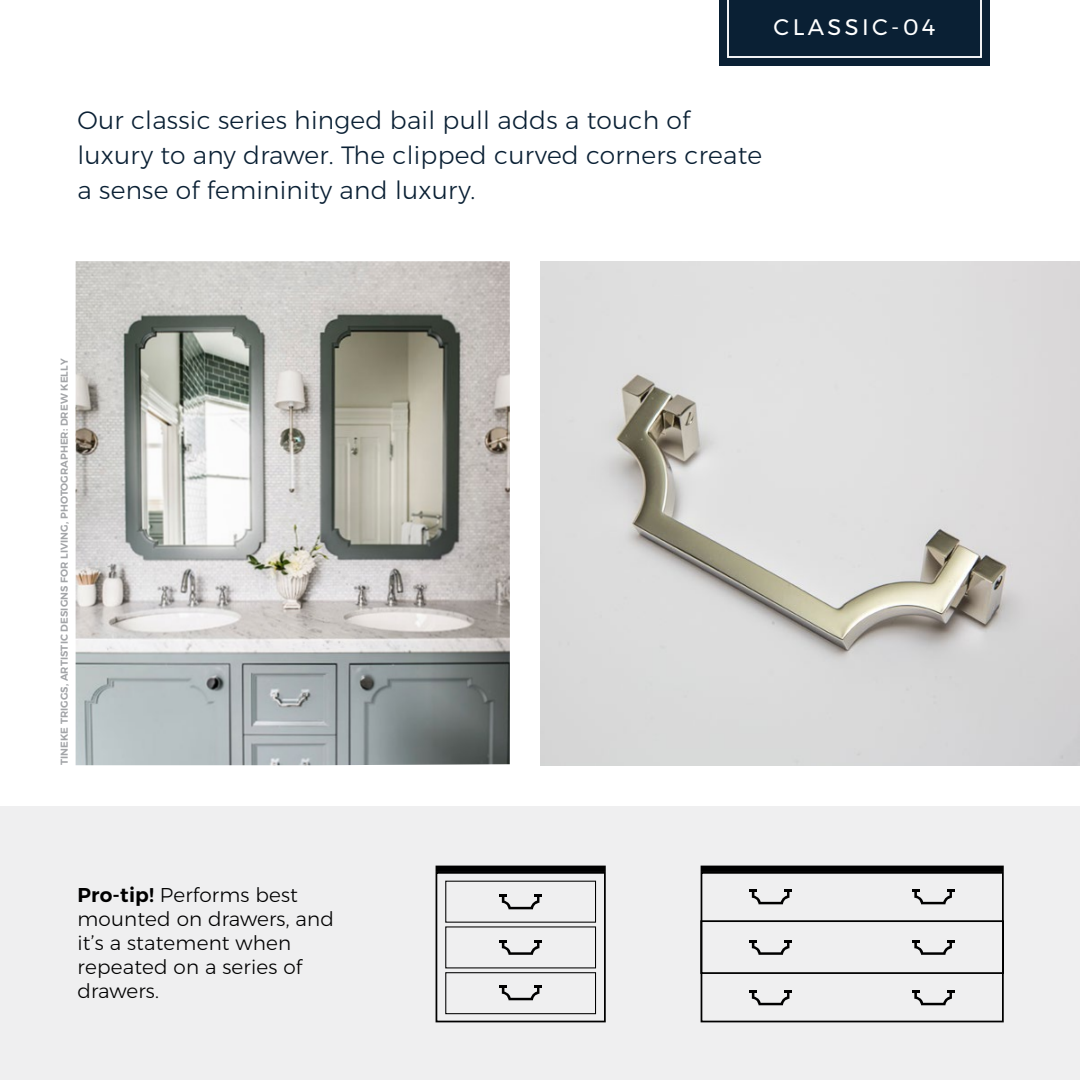
<style>
.page{position:relative;width:1080px;height:1080px;background:#fff}
.page>*{position:absolute;margin:0;border:0;box-sizing:border-box;transform-origin:0 0}
.t1{font:300 25px/35px "Montserrat";letter-spacing:.01em;color:#0a2034}
.t2{font:22.5px "Montserrat";letter-spacing:.15em;color:#fff}
.t3{font:300 20px/24px "Montserrat";letter-spacing:.01em;color:#000}
.t4{font:600 10px "Montserrat";letter-spacing:.01em;color:#a3a5a8}
.s1{font-weight:600}
</style>
<div class="page">
<div style="left:0;top:806px;width:1080px;height:274px;background:#efeff0"></div>
<div style="left:701px;top:872px;width:303px;height:150px;border:2px solid #000"></div>
<div style="left:700px;top:920px;width:304px;height:54px;border:2px solid #000"></div>
<div style="left:701px;top:866px;width:303px;height:6px;border:2px solid #000"></div>
<img style="left:540px;top:261px;width:540px;height:504px">
<img style="left:76px;top:261px;width:434px;height:504px">
<div style="left:719px;top:0;width:271px;height:66px;background:#0a2034"></div>
<svg style="left:727px;top:0;width:255px;height:58px"></svg>
<div style="left:436px;top:872px;width:170px;height:150px;border:2px solid #000"></div>
<div style="left:436px;top:866px;width:170px;height:6px;border:2px solid #000"></div>
<div style="left:445px;top:972px;width:151px;height:42px;border:1px solid #000"></div>
<svg style="left:500px;top:895px;width:42px;height:14px"></svg>
<svg style="left:500px;top:940px;width:42px;height:15px"></svg>
<svg style="left:500px;top:986px;width:42px;height:14px"></svg>
<svg style="left:749px;top:890px;width:43px;height:14px"></svg>
<svg style="left:749px;top:940px;width:43px;height:15px"></svg>
<svg style="left:749px;top:991px;width:43px;height:14px"></svg>
<svg style="left:912px;top:890px;width:42px;height:14px"></svg>
<svg style="left:912px;top:940px;width:42px;height:15px"></svg>
<svg style="left:912px;top:991px;width:42px;height:14px"></svg>
<p class="t2" style="left:774px;top:10px;width:163px">CLASSIC-04</p>
<p class="t1" style="left:78px;top:102px;width:686px">Our classic series hinged bail pull adds a touch of luxury to any drawer. The clipped curved corners create a sense of femininity and luxury.</p>
<p class="t4" style="left:56px;top:765px;width:408px;rotate:-90deg">TINEKE TRIGGS, ARTISTIC DESIGNS FOR LIVING, PHOTOGRAPHER: DREW KELLY</p>
<p class="t3" style="left:78px;top:883px;width:258px"><span class="s1">Pro-tip!</span> Performs best mounted on drawers, and it’s a statement when repeated on a series of drawers.</p>
</div>
